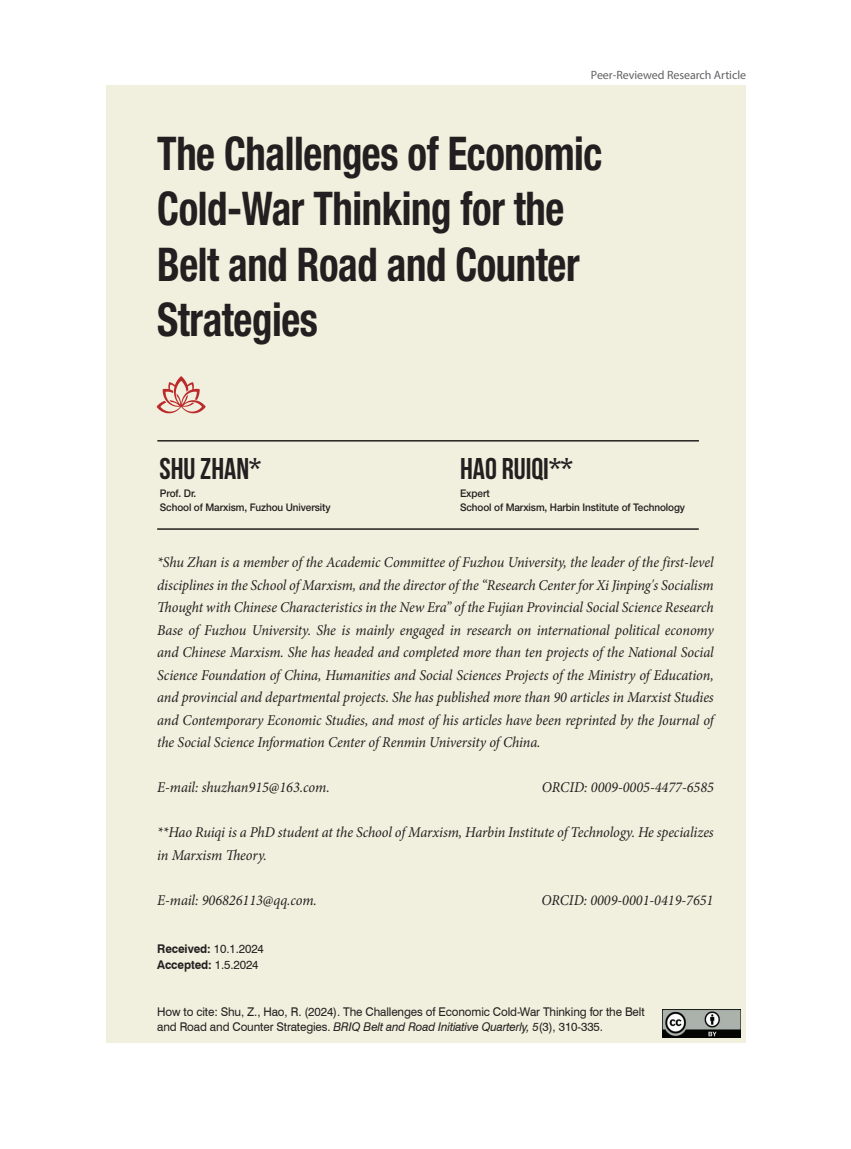
<style>
.page{position:relative;width:851px;height:1149px;background:#fff}
.page>*{position:absolute;margin:0;border:0;box-sizing:border-box;transform-origin:0 0}
.MAKALE_-_Büyük_Başlık{font:700 condensed 46.5px/55.5px "Helvetica Neue LT Pro";letter-spacing:-.01em;color:#231f20;scale:.88 1}
.MAKALE_YAZAR_-_Adı_Soyadı{font:30px "Bebas Neue";color:#231f20}
.MAKALE_-_Yazı{font:italic 15px/22.5px "Minion Pro";letter-spacing:-.005em;color:#231f20;text-align:justify;scale:.95 1}
.MAKALE_-_Büyük_Başlık-2{font:12px/15px "Swiss 721 BT";letter-spacing:-.01em;color:#231f20}
.MAKALE_-_Büyük_Başlık-3{font:700 12px "Swiss 721 BT";letter-spacing:-.01em;color:#231f20}
.hakem{font:12px "Myriad Pro";letter-spacing:-.005em;color:#636366}
.isim_titr{font:500 10.5px "Helvetica Neue LT Pro";letter-spacing:-.01em;color:#231f20;scale:.95 1}
.s1{font-weight:400}
.s2{font-style:italic}
</style>
<div class="page">
<div style="left:106px;top:86px;width:640px;height:956px;background:#f1efdd"></div>
<img style="left:662px;top:1009px;width:78px;height:27px">
<svg style="left:156px;top:376px;width:50px;height:37px"></svg>
<hr style="left:157px;top:440px;width:541px;height:1px;background:#231f20">
<hr style="left:157px;top:528px;width:541px;height:1px;background:#231f20">
<p class="hakem" style="left:591px;top:68px;width:157px">Peer-Reviewed Research Article</p>
<p class="MAKALE_-_Büyük_Başlık" style="left:157px;top:125px;width:507px">The Challenges of Economic<br>Cold-War Thinking for the<br>Belt and Road and Counter<br>Strategies</p>
<p class="MAKALE_YAZAR_-_Adı_Soyadı" style="left:159px;top:452px;width:103px">SHU ZHAN*</p>
<p class="isim_titr" style="left:160px;top:487px;width:40px">Prof. Dr.</p>
<p class="isim_titr" style="left:160px;top:500px;width:181px">School of Marxism, Fuzhou University</p>
<p class="MAKALE_YAZAR_-_Adı_Soyadı" style="left:460px;top:452px;width:114px">HAO RUIQI**</p>
<p class="isim_titr" style="left:460px;top:487px;width:33px">Expert</p>
<p class="isim_titr" style="left:460px;top:500px;width:238px">School of Marxism, Harbin Institute of Technology</p>
<p class="MAKALE_-_Yazı" style="left:157px;top:551px;width:587px">*Shu Zhan is a member of the Academic Committee of Fuzhou University, the leader of the first-level disciplines in the School of Marxism, and the director of the “Research Center for Xi Jinping's Socialism Thought with Chinese Characteristics in the New Era” of the Fujian Provincial Social Science Research Base of Fuzhou University. She is mainly engaged in research on international political economy and Chinese Marxism. She has headed and completed more than ten projects of the National Social Science Foundation of China, Humanities and Social Sciences Projects of the Ministry of Education, and provincial and departmental projects. She has published more than 90 articles in Marxist Studies and Contemporary Economic Studies, and most of his articles have been reprinted by the Journal of the Social Science Information Center of Renmin University of China.</p>
<p class="MAKALE_-_Yazı" style="left:157px;top:776px;width:183px">E-mail: shuzhan915@163.com.</p>
<p class="MAKALE_-_Yazı" style="left:542px;top:776px;width:182px">ORCID: 0009-0005-4477-6585</p>
<p class="MAKALE_-_Yazı" style="left:157px;top:821px;width:587px">**Hao Ruiqi is a PhD student at the School of Marxism, Harbin Institute of Technology. He specializes in Marxism Theory.</p>
<p class="MAKALE_-_Yazı" style="left:157px;top:888px;width:170px">E-mail: 906826113@qq.com.</p>
<p class="MAKALE_-_Yazı" style="left:541px;top:888px;width:182px">ORCID: 0009-0001-0419-7651</p>
<p class="MAKALE_-_Büyük_Başlık-3" style="left:157px;top:939px;width:108px">Received: <span class="s1">10.1.2024</span></p>
<p class="MAKALE_-_Büyük_Başlık-3" style="left:157px;top:956px;width:103px">Accepted: <span class="s1">1.5.2024</span></p>
<p class="MAKALE_-_Büyük_Başlık-2" style="left:157px;top:1002px;width:489px">How to cite: Shu, Z., Hao, R. (2024). The Challenges of Economic Cold-War Thinking for the Belt and Road and Counter Strategies. <span class="s2">BRIQ Belt and Road Initiative Quarterly, 5</span>(3), 310-335.</p>
</div>
